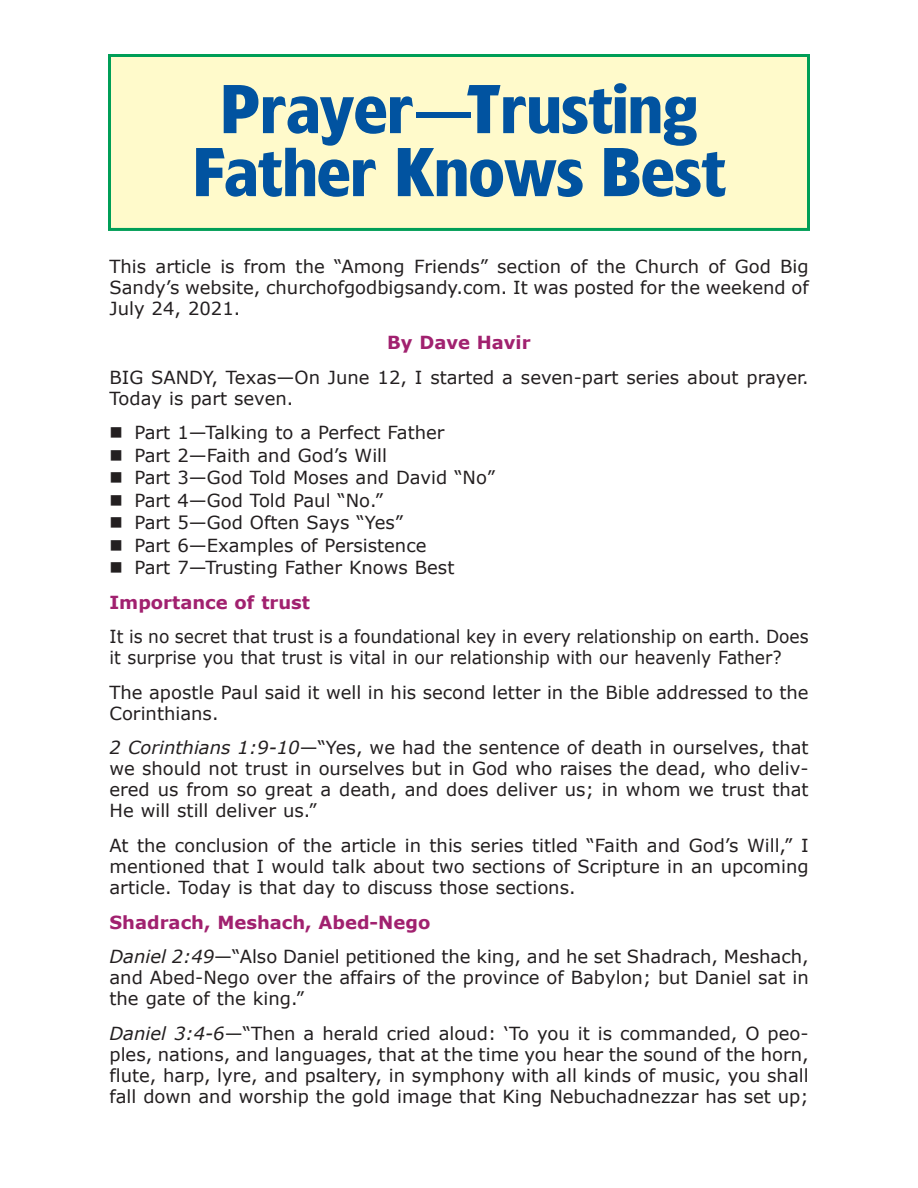
<style>
.page{position:relative;width:918px;height:1188px;background:#fff}
.page>*{position:absolute;margin:0;border:0;box-sizing:border-box;transform-origin:0 0}
.t1{font:700 64.5px/63px "Forever";color:#0153a0;text-align:center}
.t2{font:18px/21px "Verdana";color:#231f20}
.t3{font:18px/21px "Verdana";color:#231f20;scale:.95 1}
.t4{font:700 18px "Verdana";color:#a1216f}
.s1{font-style:italic}
.s2{font-weight:700;color:#a1216f}
</style>
<div class="page">
<div style="left:110px;top:56px;width:698px;height:173px;background:#fffacb"></div>
<div style="left:108px;top:54px;width:702px;height:177px;border:3px solid #009e57"></div>
<h1 class="t1" style="left:193px;top:85px;width:534px">Prayer—Trusting<br>Father Knows Best</h1>
<p class="t2" style="left:110px;top:255px;width:701px;text-align:justify">This article is from the “Among Friends” section of the Church of God Big Sandy’s website, churchofgodbigsandy.com. It was posted for the weekend of July 24, 2021.</p>
<p class="t4" style="left:387px;top:331px;width:145px">By Dave Havir</p>
<p class="t2" style="left:110px;top:366px;width:701px">BIG SANDY, Texas—On June 12, I started a seven-part series about prayer.<br>Today is part seven.</p>
<p class="t2" style="left:134px;top:421px;width:362px;line-height:22.5px">Part 1—Talking to a Perfect Father<br>Part 2—Faith and God’s Will<br>Part 3—God Told Moses and David “No”<br>Part 4—God Told Paul “No.”<br>Part 5—God Often Says “Yes”<br>Part 6—Examples of Persistence<br>Part 7—Trusting Father Knows Best</p>
<p class="t4" style="left:110px;top:591px;width:202px">Importance of trust</p>
<p class="t3" style="left:110px;top:626px;width:738px">It is no secret that trust is a foundational key in every relationship on earth. Does it surprise you that trust is vital in our relationship with our heavenly Father?</p>
<p class="t2" style="left:110px;top:681px;width:701px">The apostle Paul said it well in his second letter in the Bible addressed to the<br>Corinthians.</p>
<p class="t2" style="left:110px;top:737px;width:701px;text-align:justify"><span class="s1">2 Corinthians 1:9-10</span>—“Yes, we had the sentence of death in ourselves, that we should not trust in ourselves but in God who raises the dead, who deliv&shy;ered us from so great a death, and does deliver us; in whom we trust that He will still deliver us.”</p>
<p class="t2" style="left:110px;top:834px;width:701px;text-align:justify">At the conclusion of the article in this series titled “Faith and God’s Will,” I mentioned that I would talk about two sections of Scripture in an upcoming article. Today is that day to discuss those sections.</p>
<p class="t2" style="left:110px;top:904px;width:701px;line-height:34.5px"><span class="s2">Shadrach, Meshach, Abed-Nego<br></span><span class="s1">Daniel 2:49</span>—“Also Daniel petitioned the king, and he set Shadrach, Meshach,</p>
<p class="t2" style="left:110px;top:966px;width:701px">and Abed-Nego over the affairs of the province of Babylon; but Daniel sat in the gate of the king.”</p>
<p class="t2" style="left:110px;top:1022px;width:701px;text-align:justify"><span class="s1">Daniel 3:4-6</span>—“Then a herald cried aloud: ‘To you it is commanded, O peo&shy;ples, nations, and languages, that at the time you hear the sound of the horn, flute, harp, lyre, and psaltery, in symphony with all kinds of music, you shall fall down and worship the gold image that King Nebuchadnezzar has set up;</p>
</div>
